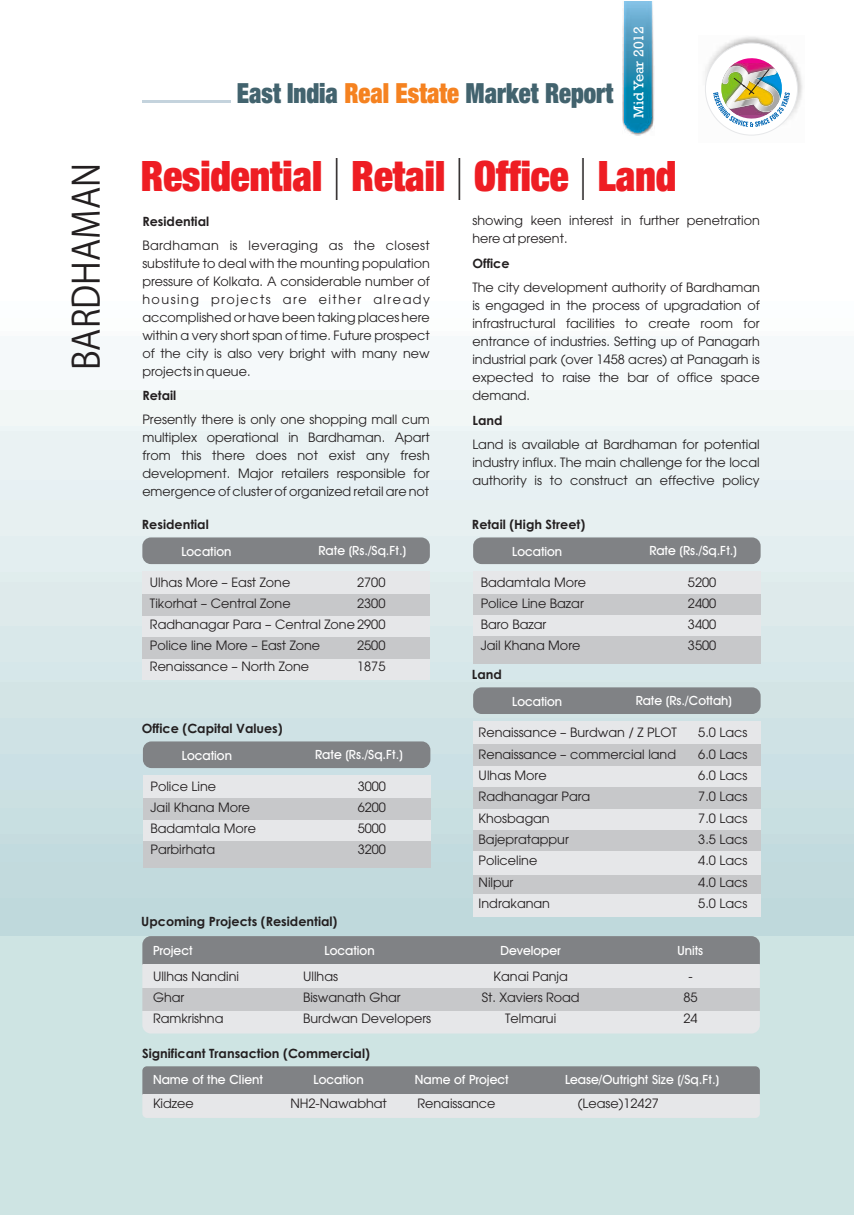
<style>
.page{position:relative;width:854px;height:1215px;background:#fff}
.page>*{position:absolute;margin:0;border:0;box-sizing:border-box;transform-origin:0 0}
.t1{font:42px "Helvetica Neue LT107 X Blk Cn";color:#ee1d23;scale:.93 1}
.t2{font:36.6px "Koz Go Pro";color:#231f20;scale:.92 1}
.t3{font:27.75px "Helvetica Neue LT107 X Blk Cn";color:#42636e;scale:.89 1}
.t4{font:14.25px "Rockwell";color:#fff}
.t5{font:12.75px/18px "ITC Avant Garde Gothic";color:#231f20;text-align:justify}
.t6{font:12.75px "Avant Garde Md BT";color:#fff}
.t7{font:700 12.75px "Century Gothic";color:#231f20}
.s1{color:#f58220}
.s2{font-family:"Helvetica CE35";font-weight:100;color:#231f20}
</style>
<div class="page">
<div style="left:0;top:936px;width:853px;height:279px;background:#cee4e3"></div>
<div style="left:142px;top:936px;width:617px;height:28px;background:#808285"></div>
<div style="left:142px;top:964px;width:617px;height:24px;background:#e6e7e9"></div>
<div style="left:142px;top:988px;width:617px;height:23px;background:#c7c8ca"></div>
<div style="left:142px;top:1011px;width:617px;height:23px;background:#e6e7e9"></div>
<div style="left:473px;top:537px;width:287px;height:27px;background:#808285;border-radius:9px"></div>
<div style="left:473px;top:571px;width:287px;height:24px;background:#e6e7e9"></div>
<div style="left:473px;top:595px;width:287px;height:20px;background:#c7c8ca"></div>
<div style="left:473px;top:615px;width:287px;height:21px;background:#e6e7e9"></div>
<div style="left:473px;top:636px;width:287px;height:28px;background:#c7c8ca"></div>
<div style="left:473px;top:687px;width:287px;height:27px;background:#808285;border-radius:9px"></div>
<div style="left:473px;top:721px;width:287px;height:24px;background:#e6e7e9"></div>
<div style="left:473px;top:745px;width:287px;height:21px;background:#c7c8ca"></div>
<div style="left:473px;top:766px;width:287px;height:21px;background:#e6e7e9"></div>
<div style="left:473px;top:787px;width:287px;height:22px;background:#c7c8ca"></div>
<div style="left:473px;top:809px;width:287px;height:21px;background:#e6e7e9"></div>
<div style="left:473px;top:830px;width:287px;height:22px;background:#c7c8ca"></div>
<div style="left:473px;top:852px;width:287px;height:23px;background:#e6e7e9"></div>
<div style="left:473px;top:875px;width:287px;height:19px;background:#c7c8ca"></div>
<div style="left:473px;top:894px;width:287px;height:23px;background:#e6e7e9"></div>
<div style="left:142px;top:537px;width:288px;height:27px;background:#808285;border-radius:9px"></div>
<div style="left:142px;top:571px;width:288px;height:24px;background:#e6e7e9"></div>
<div style="left:142px;top:595px;width:288px;height:21px;background:#c7c8ca"></div>
<div style="left:142px;top:616px;width:288px;height:21px;background:#e6e7e9"></div>
<div style="left:142px;top:637px;width:288px;height:22px;background:#c7c8ca"></div>
<div style="left:142px;top:659px;width:288px;height:20px;background:#e6e7e9"></div>
<div style="left:143px;top:741px;width:287px;height:27px;background:#808285;border-radius:9px"></div>
<div style="left:143px;top:775px;width:287px;height:24px;background:#e6e7e9"></div>
<div style="left:143px;top:799px;width:287px;height:21px;background:#c7c8ca"></div>
<div style="left:143px;top:820px;width:287px;height:21px;background:#e6e7e9"></div>
<div style="left:143px;top:841px;width:287px;height:27px;background:#c7c8ca"></div>
<img style="left:622px;top:1px;width:32px;height:134px">
<img style="left:624px;top:1px;width:28px;height:131px">
<hr style="left:142px;top:101px;width:89px;height:2px;background:#c4d3dd">
<img style="left:705px;top:37px;width:98px;height:99px">
<div style="left:705px;top:43px;width:92px;height:92px;background:#fff;border:1px solid #e6e7e9;border-radius:50%"></div>
<img style="left:713px;top:57px;width:76px;height:70px">
<div style="left:142px;top:1066px;width:617px;height:28px;background:#808285"></div>
<div style="left:142px;top:1094px;width:617px;height:24px;background:#e6e7e9"></div>
<h2 class="t2" style="left:67px;top:370px;width:227px;rotate:-90deg">BARDHAMAN</h2>
<h3 class="t3" style="left:237px;top:75px;width:424px">East India <span class="s1">Real Estate</span> Market Report</h3>
<p class="t4" style="left:633px;top:118px;width:93px;rotate:-90deg">MidYear 2012</p>
<h1 class="t1" style="left:141px;top:149px;width:577px">Residential <span class="s2">|</span> Retail <span class="s2">|</span> Office <span class="s2">|</span> Land</h1>
<p class="t5" style="left:472px;top:213px;width:289px">showing keen interest in further penetration here at present.</p>
<p class="t7" style="left:472px;top:258px;width:39px">Office</p>
<p class="t5" style="left:472px;top:279px;width:289px">The city development authority of Bardhaman is engaged in the process of upgradation of infrastructural facilities to create room for entrance of industries. Setting up of Panagarh industrial park (over 1458 acres) at Panagarh is expected to raise the bar of office space demand.</p>
<p class="t7" style="left:472px;top:415px;width:32px">Land</p>
<p class="t5" style="left:472px;top:436px;width:289px">Land is available at Bardhaman for potential industry influx. The main challenge for the local authority is to construct an effective policy</p>
<p class="t7" style="left:142px;top:216px;width:68px">Residential</p>
<p class="t5" style="left:142px;top:237px;width:289px">Bardhaman is leveraging as the closest substitute to deal with the mounting population pressure of Kolkata. A considerable number of housing projects are either already accomplished or have been taking places here within a very short span of time. Future prospect of the city is also very bright with many new projects in queue.</p>
<p class="t7" style="left:142px;top:391px;width:35px">Retail</p>
<p class="t5" style="left:142px;top:412px;width:289px">Presently there is only one shopping mall cum multiplex operational in Bardhaman. Apart from this there does not exist any fresh development. Major retailers responsible for emergence of cluster of organized retail are not</p>
<p class="t7" style="left:142px;top:519px;width:68px">Residential</p>
<p class="t6" style="left:181px;top:547px;width:52px">Location</p>
<p class="t6" style="left:318px;top:545px;width:89px">Rate (Rs./Sq.Ft.)</p>
<p class="t5" style="left:150px;top:575px;width:142px">Ulhas More – East Zone</p>
<p class="t5" style="left:357px;top:575px;width:30px">2700</p>
<p class="t5" style="left:150px;top:596px;width:142px">Tikorhat – Central Zone</p>
<p class="t5" style="left:150px;top:594px;width:237px;line-height:21px;text-indent:207px">2300<br>Radhanagar Para – Central Zone 2900<br>Police line More – East Zone</p>
<p class="t5" style="left:357px;top:638px;width:30px">2500</p>
<p class="t5" style="left:150px;top:659px;width:161px">Renaissance – North Zone</p>
<p class="t5" style="left:357px;top:659px;width:30px">1875</p>
<p class="t7" style="left:142px;top:723px;width:142px">Office (Capital Values)</p>
<p class="t6" style="left:182px;top:751px;width:52px">Location</p>
<p class="t6" style="left:315px;top:749px;width:89px">Rate (Rs./Sq.Ft.)</p>
<p class="t5" style="left:150px;top:779px;width:67px">Police Line</p>
<p class="t5" style="left:358px;top:779px;width:30px">3000</p>
<p class="t5" style="left:150px;top:800px;width:101px">Jail Khana More</p>
<p class="t5" style="left:358px;top:800px;width:30px">6200</p>
<p class="t5" style="left:150px;top:821px;width:107px">Badamtala More</p>
<p class="t5" style="left:358px;top:821px;width:30px">5000</p>
<p class="t5" style="left:150px;top:842px;width:66px">Parbirhata</p>
<p class="t5" style="left:358px;top:842px;width:30px">3200</p>
<p class="t7" style="left:141px;top:916px;width:198px">Upcoming Projects (Residential)</p>
<p class="t7" style="left:472px;top:519px;width:115px">Retail (High Street)</p>
<p class="t6" style="left:512px;top:547px;width:52px">Location</p>
<p class="t6" style="left:649px;top:545px;width:89px">Rate (Rs./Sq.Ft.)</p>
<p class="t5" style="left:480px;top:575px;width:107px">Badamtala More</p>
<p class="t5" style="left:688px;top:575px;width:30px">5200</p>
<p class="t5" style="left:480px;top:596px;width:105px">Police Line Bazar</p>
<p class="t5" style="left:688px;top:596px;width:30px">2400</p>
<p class="t5" style="left:480px;top:617px;width:67px">Baro Bazar</p>
<p class="t5" style="left:688px;top:617px;width:30px">3400</p>
<p class="t5" style="left:480px;top:638px;width:101px">Jail Khana More</p>
<p class="t5" style="left:688px;top:638px;width:30px">3500</p>
<p class="t7" style="left:472px;top:669px;width:32px">Land</p>
<p class="t6" style="left:635px;top:695px;width:98px">Rate (Rs./Cottah)</p>
<p class="t5" style="left:478px;top:725px;width:200px">Renaissance – Burdwan / Z PLOT</p>
<p class="t5" style="left:698px;top:725px;width:50px">5.0 Lacs</p>
<p class="t5" style="left:478px;top:746px;width:199px">Renaissance – commercial land</p>
<p class="t5" style="left:698px;top:746px;width:50px">6.0 Lacs</p>
<p class="t5" style="left:478px;top:767px;width:70px">Ulhas More</p>
<p class="t5" style="left:698px;top:767px;width:50px">6.0 Lacs</p>
<p class="t5" style="left:478px;top:789px;width:113px">Radhanagar Para</p>
<p class="t5" style="left:698px;top:789px;width:50px">7.0 Lacs</p>
<p class="t5" style="left:478px;top:810px;width:73px">Khosbagan</p>
<p class="t5" style="left:698px;top:810px;width:50px">7.0 Lacs</p>
<p class="t5" style="left:478px;top:831px;width:92px">Bajepratappur</p>
<p class="t5" style="left:698px;top:831px;width:50px">3.5 Lacs</p>
<p class="t5" style="left:478px;top:853px;width:60px">Policeline</p>
<p class="t5" style="left:698px;top:853px;width:50px">4.0 Lacs</p>
<p class="t5" style="left:478px;top:874px;width:36px">Nilpur</p>
<p class="t5" style="left:698px;top:874px;width:50px">4.0 Lacs</p>
<p class="t5" style="left:478px;top:895px;width:73px">Indrakanan</p>
<p class="t5" style="left:698px;top:895px;width:50px">5.0 Lacs</p>
<p class="t6" style="left:512px;top:697px;width:52px">Location</p>
<p class="t6" style="left:153px;top:946px;width:41px">Project</p>
<p class="t6" style="left:324px;top:946px;width:52px">Location</p>
<p class="t6" style="left:500px;top:946px;width:62px">Developer</p>
<p class="t6" style="left:677px;top:946px;width:27px">Units</p>
<p class="t5" style="left:153px;top:969px;width:87px">Ullhas Nandini</p>
<p class="t5" style="left:303px;top:969px;width:36px">Ullhas</p>
<p class="t5" style="left:493px;top:969px;width:76px">Kanai Panja</p>
<p class="t5" style="left:688px;top:969px;width:6px">-</p>
<p class="t5" style="left:153px;top:990px;width:33px">Ghar</p>
<p class="t5" style="left:303px;top:990px;width:99px">Biswanath Ghar</p>
<p class="t5" style="left:481px;top:990px;width:99px">St. Xaviers Road</p>
<p class="t5" style="left:683px;top:990px;width:16px">85</p>
<p class="t5" style="left:153px;top:1011px;width:72px">Ramkrishna</p>
<p class="t5" style="left:303px;top:1011px;width:130px">Burdwan Developers</p>
<p class="t5" style="left:505px;top:1011px;width:53px">Telmarui</p>
<p class="t5" style="left:683px;top:1011px;width:16px">24</p>
<p class="t7" style="left:142px;top:1048px;width:229px">Significant Transaction (Commercial)</p>
<p class="t6" style="left:153px;top:1074px;width:111px">Name of the Client</p>
<p class="t6" style="left:313px;top:1074px;width:52px">Location</p>
<p class="t6" style="left:415px;top:1074px;width:95px">Name of Project</p>
<p class="t6" style="left:565px;top:1074px;width:156px">Lease/Outright Size (/Sq.Ft.)</p>
<p class="t5" style="left:153px;top:1095px;width:42px">Kidzee</p>
<p class="t5" style="left:290px;top:1095px;width:98px">NH2-Nawabhat</p>
<p class="t5" style="left:417px;top:1095px;width:79px">Renaissance</p>
<p class="t5" style="left:578px;top:1095px;width:82px">(Lease)12427</p>
</div>
